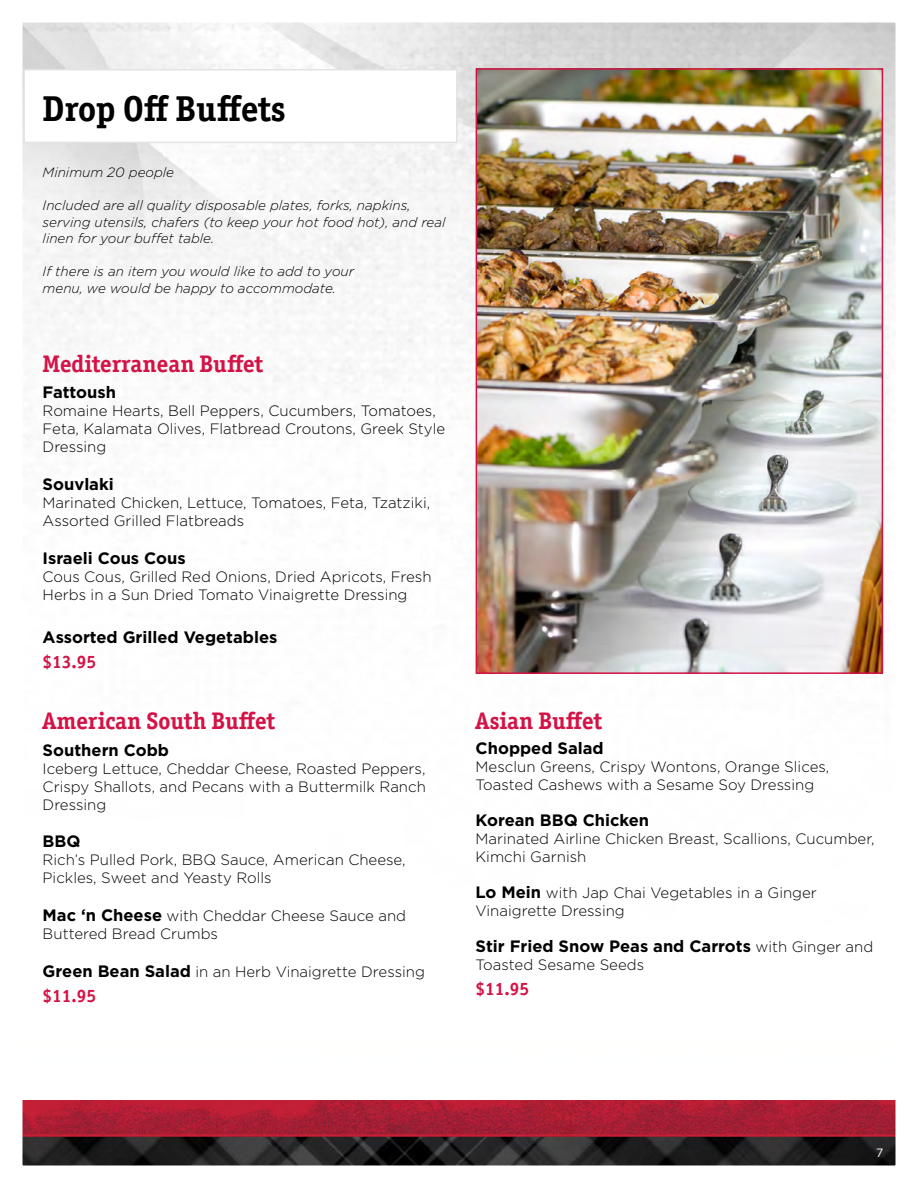
<style>
.page{position:relative;width:918px;height:1188px;background:#fff}
.page>*{position:absolute;margin:0;border:0;box-sizing:border-box;transform-origin:0 0}
.t1{font:700 36px "Officina Serif ITC Std";color:#000}
.t2{font:700 24px "Officina Serif ITC Std";color:#d31245}
.t3{font:700 18px "Officina Serif ITC Std";color:#d31245}
.t4{font:700 16.5px "Gotham HTF";color:#000}
.t5{font:300 15px/18px "Gotham";color:#000}
.t6{font:italic 300 13.5px/16.5px "Gotham";color:#000}
.t7{font:12px "Gotham";color:#fff}
.s1{font-family:"Gotham HTF";font-weight:700;font-size:16.5px}
.s2{font-family:"Gotham";font-weight:300;font-size:15px}
</style>
<div class="page">
<img style="left:23px;top:23px;width:872px;height:1142px">
<div style="left:8px;top:1063px;width:901px;height:36px;background:#fff"></div>
<div style="left:23px;top:69px;width:435px;height:74px;background:#fff;border:2px solid #e2e3e4"></div>
<img style="left:479px;top:71px;width:401px;height:600px">
<div style="left:476px;top:68px;width:407px;height:606px;border:2px solid #d31245"></div>
<h1 class="t1" style="left:43px;top:87px;width:245px">Drop Off Buffets</h1>
<p class="t6" style="left:43px;top:164px;width:133px">Minimum 20 people</p>
<p class="t6" style="left:43px;top:197px;width:404px">Included are all quality disposable plates, forks, napkins, serving utensils, chafers (to keep your hot food hot), and real linen for your buffet table.</p>
<p class="t6" style="left:43px;top:263px;width:313px">If there is an item you would like to add to your menu, we would be happy to accommodate.</p>
<h2 class="t2" style="left:43px;top:349px;width:222px">Mediterranean Buffet</h2>
<p class="t4" style="left:43px;top:383px;width:75px">Fattoush</p>
<p class="t5" style="left:43px;top:402px;width:404px">Romaine Hearts, Bell Peppers, Cucumbers, Tomatoes,<br>Feta, Kalamata Olives, Flatbread Croutons, Greek Style<br>Dressing</p>
<p class="t4" style="left:43px;top:475px;width:73px">Souvlaki</p>
<p class="t5" style="left:43px;top:494px;width:389px">Marinated Chicken, Lettuce, Tomatoes, Feta, Tzatziki,<br>Assorted Grilled Flatbreads</p>
<p class="t4" style="left:43px;top:549px;width:145px">Israeli Cous Cous</p>
<p class="t5" style="left:43px;top:568px;width:390px">Cous Cous, Grilled Red Onions, Dried Apricots, Fresh<br>Herbs in a Sun Dried Tomato Vinaigrette Dressing</p>
<p class="t4" style="left:43px;top:628px;width:236px">Assorted Grilled Vegetables</p>
<p class="t3" style="left:43px;top:651px;width:55px">$13.95</p>
<h2 class="t2" style="left:43px;top:706px;width:234px">American South Buffet</h2>
<p class="t4" style="left:43px;top:740px;width:128px">Southern Cobb</p>
<p class="t5" style="left:43px;top:759px;width:385px;text-align:justify">Iceberg Lettuce, Cheddar Cheese, Roasted Peppers, Crispy Shallots, and Pecans with a Buttermilk Ranch Dressing</p>
<p class="t4" style="left:43px;top:832px;width:39px">BBQ</p>
<p class="t5" style="left:43px;top:851px;width:365px">Rich’s Pulled Pork, BBQ Sauce, American Cheese,<br>Pickles, Sweet and Yeasty Rolls</p>
<p class="t5" style="left:43px;top:907px;width:365px"><span class="s1">Mac ‘n Cheese</span> with Cheddar Cheese Sauce and<br>Buttered Bread Crumbs</p>
<p class="t5" style="left:43px;top:963px;width:384px"><span class="s1">Green Bean Salad</span> in an Herb Vinaigrette Dressing</p>
<p class="t3" style="left:43px;top:985px;width:55px">$11.95</p>
<h2 class="t2" style="left:476px;top:706px;width:128px">Asian Buffet</h2>
<p class="t4" style="left:476px;top:739px;width:130px">Chopped Salad</p>
<p class="t5" style="left:476px;top:758px;width:355px">Mesclun Greens, Crispy Wontons, Orange Slices,<br>Toasted Cashews with a Sesame Soy Dressing</p>
<p class="t4" style="left:476px;top:811px;width:175px">Korean BBQ Chicken</p>
<p class="t5" style="left:476px;top:830px;width:400px">Marinated Airline Chicken Breast, Scallions, Cucumber,<br>Kimchi Garnish</p>
<p class="t5" style="left:476px;top:884px;width:343px"><span class="s1">Lo Mein</span> with Jap Chai Vegetables in a Ginger<br>Vinaigrette Dressing</p>
<p class="t4" style="left:476px;top:937px;width:399px">Stir Fried Snow Peas and Carrots <span class="s2">with Ginger and</span></p>
<p class="t5" style="left:476px;top:956px;width:170px">Toasted Sesame Seeds</p>
<p class="t3" style="left:476px;top:978px;width:55px">$11.95</p>
<p class="t7" style="left:876px;top:1145px;width:9px">7</p>
</div>
